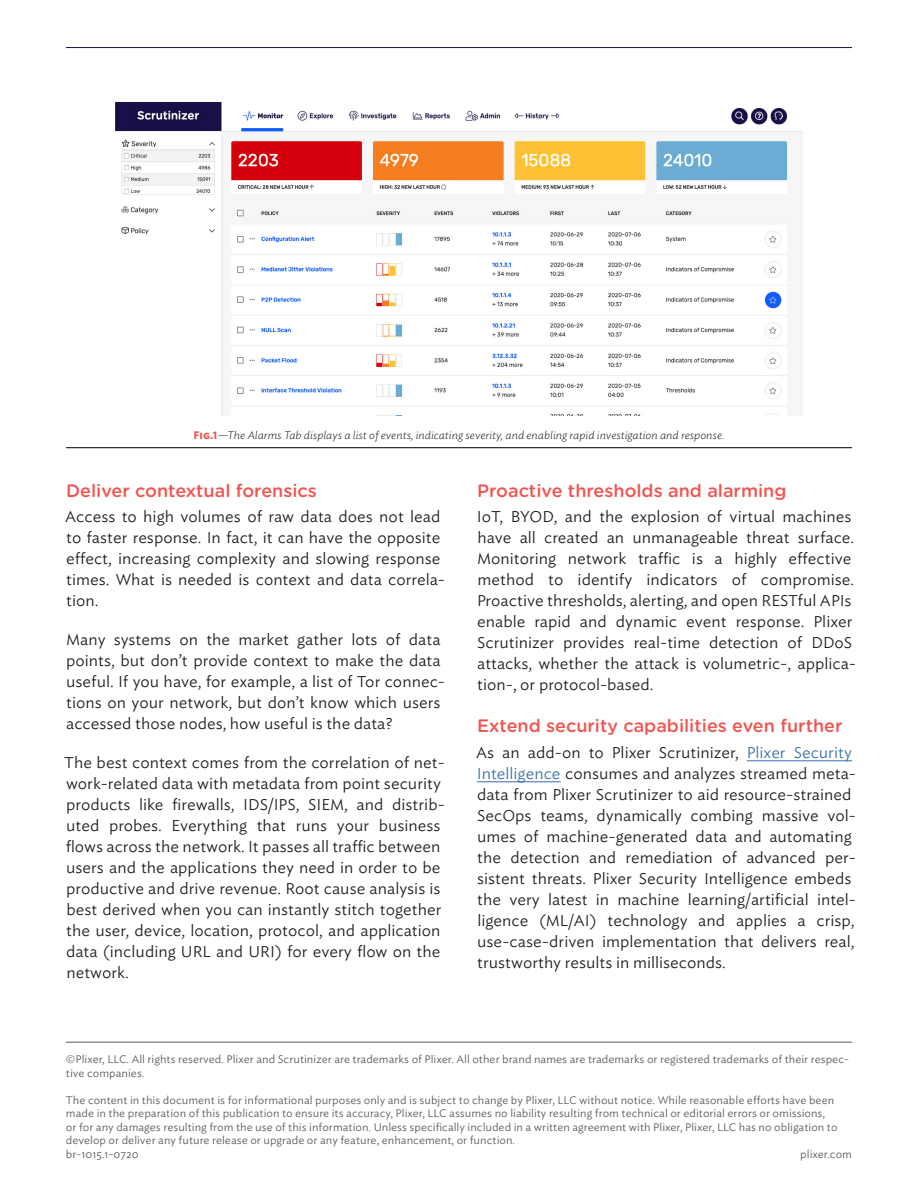
<style>
.page{position:relative;width:918px;height:1188px;background:#fff}
.page>*{position:absolute;margin:0;border:0;box-sizing:border-box;transform-origin:0 0}
.t1{font:500 18px "Gotham Rounded";color:#f05651}
.t2{font:300 15px/21px "Ideal Sans S Sm";color:#1a1a1a}
.t3{font:300 10.5px/13.5px "Ideal Sans S Sm";color:#555858}
.t4{font:italic 200 10.5px "Ideal Sans S Sm";color:#000}
.s1{font-weight:700;font-style:normal;color:#f05651}
.s2{color:#376ea8}
</style>
<div class="page">
<hr style="left:66px;top:447px;width:786px;height:1px;background:#000">
<img style="left:115px;top:102px;width:688px;height:313px">
<hr style="left:747px;top:761px;width:105px;height:1px;background:#376ea8">
<hr style="left:477px;top:782px;width:84px;height:1px;background:#376ea8">
<hr style="left:66px;top:1042px;width:786px;height:1px;background:#555858">
<hr style="left:66px;top:47px;width:786px;height:1px;background:#191348">
<p class="t4" style="left:194px;top:427px;width:532px"><span class="s1">Fig.1</span>—The Alarms Tab displays a list of events, indicating severity, and enabling rapid investigation and response.</p>
<p class="t1" style="left:66px;top:478px;width:252px">Deliver contextual forensics</p>
<p class="t2" style="left:65px;top:505px;width:381px">Access to high volumes of raw data does not lead to faster response. In fact, it can have the opposite effect, increasing complexity and slowing response times. What is needed is context and data correla&shy;tion.</p>
<p class="t2" style="left:66px;top:628px;width:381px">Many systems on the market gather lots of data points, but don’t provide context to make the data useful. If you have, for example, a list of Tor connec&shy;tions on your network, but don’t know which users accessed those nodes, how useful is the data?</p>
<p class="t2" style="left:64px;top:751px;width:382px">The best context comes from the correlation of net&shy;work-related data with metadata from point security products like firewalls, IDS/IPS, SIEM, and distrib&shy;uted probes. Everything that runs your business flows across the network. It passes all traffic between users and the applications they need in order to be productive and drive revenue. Root cause analysis is best derived when you can instantly stitch together the user, device, location, protocol, and application data (including URL and URI) for every flow on the network.</p>
<p class="t1" style="left:477px;top:478px;width:311px">Proactive thresholds and alarming</p>
<p class="t2" style="left:477px;top:505px;width:381px">IoT, BYOD, and the explosion of virtual machines have all created an unmanageable threat surface.<br>Monitoring network traffic is a highly effective method to identify indicators of compromise.<br>Proactive thresholds, alerting, and open RESTful APIs enable rapid and dynamic event response. Plixer Scrutinizer provides real-time detection of DDoS attacks, whether the attack is volumetric-, applica&shy;tion-, or protocol-based.</p>
<p class="t1" style="left:477px;top:713px;width:367px">Extend security capabilities even further</p>
<p class="t2" style="left:476px;top:740px;width:381px">As an add-on to Plixer Scrutinizer, <span class="s2">Plixer Security Intelligence</span> consumes and analyzes streamed meta&shy;data from Plixer Scrutinizer to aid resource-strained SecOps teams, dynamically combing massive vol&shy;umes of machine-generated data and automating the detection and remediation of advanced per&shy;sistent threats. Plixer Security Intelligence embeds the very latest in machine learning/artificial intel&shy;ligence (ML/AI) technology and applies a crisp, use-case-driven implementation that delivers real, trustworthy results in milliseconds.</p>
<p class="t3" style="left:66px;top:1052px;width:785px">©Plixer, LLC. All rights reserved. Plixer and Scrutinizer are trademarks of Plixer. All other brand names are trademarks or registered trademarks of their respec&shy;tive companies.</p>
<p class="t3" style="left:66px;top:1092px;width:773px">The content in this document is for informational purposes only and is subject to change by Plixer, LLC without notice. While reasonable efforts have been made in the preparation of this publication to ensure its accuracy, Plixer, LLC assumes no liability resulting from technical or editorial errors or omissions, or for any damages resulting from the use of this information. Unless specifically included in a written agreement with Plixer, Plixer, LLC has no obligation to develop or deliver any future release or upgrade or any feature, enhancement, or function.<br>br-1015.1-0720</p>
<p class="t3" style="left:800px;top:1146px;width:53px">plixer.com</p>
</div>
